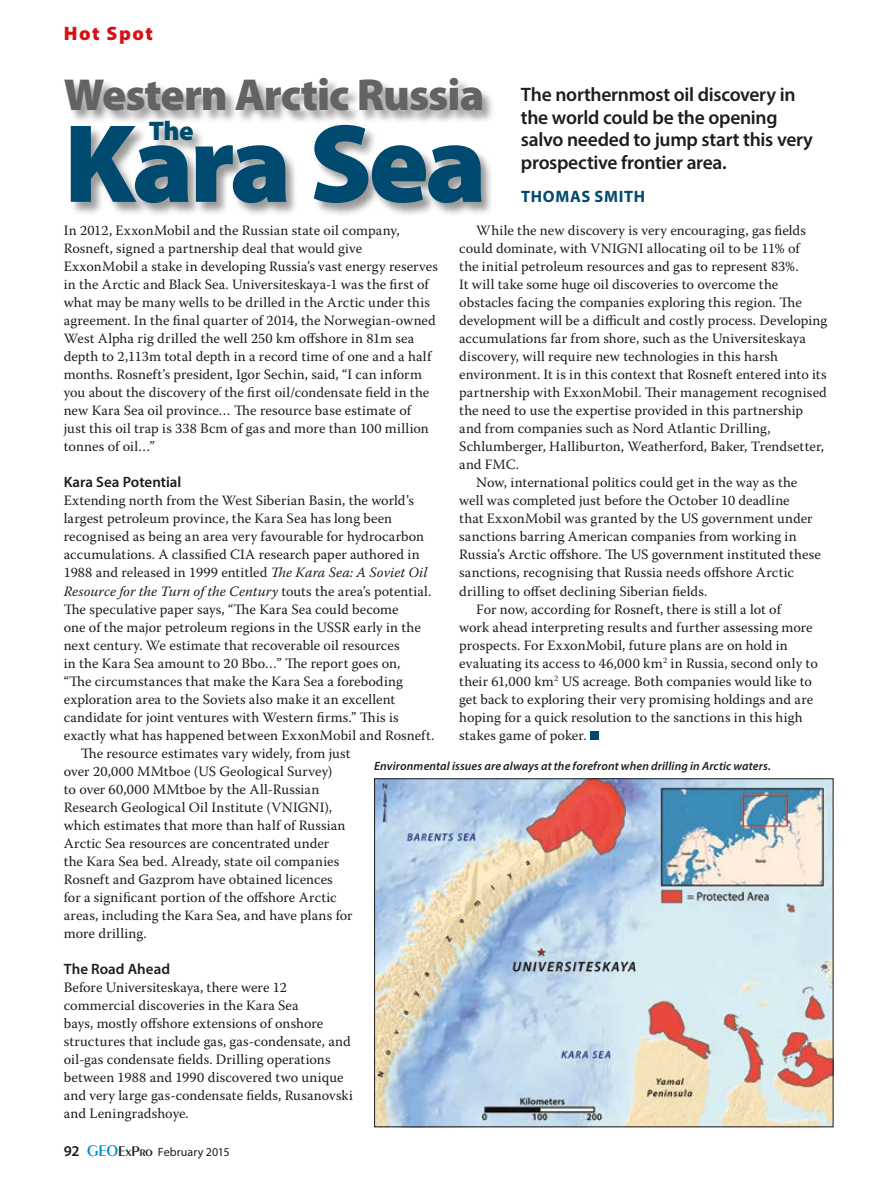
<style>
.page{position:relative;width:893px;height:1191px;background:#fff}
.page>*{position:absolute;margin:0;border:0;box-sizing:border-box;transform-origin:0 0}
.Title_02_36pt_BL{font:900 112.5px "Myriad Pro";letter-spacing:-.035em;color:#004a6f}
.Title_02_36pt_BL-2{font:900 45px "Myriad Pro";letter-spacing:-.025em;color:#646363}
.Title_02_36pt_BL-3{font:900 27px "Myriad Pro";color:#004a6f}
.Subtitle_02_14pt_SB{font:600 19.5px/22.5px "Myriad Pro";letter-spacing:-.015em;color:#1d1d1b}
.Category_Header{font:900 19.5px "Myriad Pro";letter-spacing:.08em;color:#d51317}
.Author_Bar{font:700 16.5px "Myriad Pro";letter-spacing:.04em;color:#004a6f}
.Text_-_Crosshead{font:600 15px "Myriad Pro";color:#1d1d1b}
.Text{font:14.25px/18px "Warnock Pro";letter-spacing:.005em;color:#1d1d1b}
.Text_-_No_Indent{font:14.25px/18px "Warnock Pro";letter-spacing:.005em;color:#1d1d1b}
.t1{font:italic 600 12px "Myriad Pro";letter-spacing:.01em;color:#1d1d1b}
.t2{font:12px "Myriad Pro";letter-spacing:.005em;color:#1d1d1b}
.s1{font-style:italic}
.s2{font-weight:600;font-size:15px}
.s3{font-family:"Peignot";font-weight:600;font-size:16.5px;color:#0090cd}
.s4{font-family:"Peignot";font-weight:600;font-size:15px}
</style>
<div class="page">
<img style="left:376px;top:780px;width:455px;height:345px">
<div style="left:374px;top:778px;width:459px;height:349px;border:1px solid #1d1d1b"></div>
<div style="left:590px;top:731px;width:8px;height:8px;background:#004a6f"></div>
<div style="left:64px;top:77px;width:431px;height:139px;background:#1d1d1b;opacity:.45"></div>
<p class="Category_Header" style="left:64px;top:22px;width:91px">Hot Spot</p>
<p class="Title_02_36pt_BL-2" style="left:64px;top:70px;width:422px">Western Arctic Russia</p>
<p class="Title_02_36pt_BL-3" style="left:149px;top:116px;width:46px">The</p>
<p class="Title_02_36pt_BL" style="left:64px;top:100px;width:425px">Kara Sea</p>
<p class="Subtitle_02_14pt_SB" style="left:521px;top:83px;width:294px">The northernmost oil discovery in the world could be the opening salvo needed to jump start this very prospective frontier area.</p>
<p class="Author_Bar" style="left:521px;top:185px;width:126px">THOMAS SMITH</p>
<p class="Text_-_No_Indent" style="left:64px;top:221px;width:376px">In 2012, ExxonMobil and the Russian state oil company, Rosneft, signed a partnership deal that would give ExxonMobil a stake in developing Russia’s vast energy reserves in the Arctic and Black Sea. Universiteskaya-1 was the first of what may be many wells to be drilled in the Arctic under this agreement. In the final quarter of 2014, the Norwegian-owned West Alpha rig drilled the well 250 km offshore in 81m sea depth to 2,113m total depth in a record time of one and a half months. Rosneft’s president, Igor Sechin, said, “I can inform you about the discovery of the first oil/condensate field in the new Kara Sea oil province… The resource base estimate of<br>just this oil trap is 338 Bcm of gas and more than 100 million tonnes of oil…”</p>
<p class="Text_-_Crosshead" style="left:64px;top:473px;width:119px">Kara Sea Potential</p>
<p class="Text_-_No_Indent" style="left:64px;top:491px;width:372px">Extending north from the West Siberian Basin, the world’s largest petroleum province, the Kara Sea has long been recognised as being an area very favourable for hydrocarbon accumulations. A classified CIA research paper authored in 1988 and released in 1999 entitled <span class="s1">The Kara Sea: A Soviet Oil Resource for the Turn of the Century</span> touts the area’s potential.<br>The speculative paper says, “The Kara Sea could become<br>one of the major petroleum regions in the USSR early in the next century. We estimate that recoverable oil resources<br>in the Kara Sea amount to 20 Bbo…” The report goes on,<br>“The circumstances that make the Kara Sea a foreboding exploration area to the Soviets also make it an excellent candidate for joint ventures with Western firms.” This is exactly what has happened between ExxonMobil and Rosneft.</p>
<p class="Text" style="left:64px;top:743px;width:290px;text-indent:17px">The resource estimates vary widely, from just over 20,000 MMtboe (US Geological Survey)<br>to over 60,000 MMtboe by the All-Russian Research Geological Oil Institute (VNIGNI), which estimates that more than half of Russian Arctic Sea resources are concentrated under<br>the Kara Sea bed. Already, state oil companies Rosneft and Gazprom have obtained licences for a significant portion of the offshore Arctic areas, including the Kara Sea, and have plans for more drilling.</p>
<p class="Text_-_Crosshead" style="left:64px;top:959px;width:108px">The Road Ahead</p>
<p class="Text_-_No_Indent" style="left:64px;top:977px;width:291px">Before Universiteskaya, there were 12 commercial discoveries in the Kara Sea<br>bays, mostly offshore extensions of onshore structures that include gas, gas-condensate, and oil-gas condensate fields. Drilling operations between 1988 and 1990 discovered two unique and very large gas-condensate fields, Rusanovski and Leningradshoye.</p>
<p class="Text" style="left:459px;top:221px;width:370px;text-indent:17px">While the new discovery is very encouraging, gas fields could dominate, with VNIGNI allocating oil to be 11% of<br>the initial petroleum resources and gas to represent 83%.<br>It will take some huge oil discoveries to overcome the obstacles facing the companies exploring this region. The development will be a difficult and costly process. Developing accumulations far from shore, such as the Universiteskaya discovery, will require new technologies in this harsh environment. It is in this context that Rosneft entered into its partnership with ExxonMobil. Their management recognised the need to use the expertise provided in this partnership and from companies such as Nord Atlantic Drilling, Schlumberger, Halliburton, Weatherford, Baker, Trendsetter, and FMC.</p>
<p class="Text" style="left:459px;top:473px;width:363px;text-indent:17px">Now, international politics could get in the way as the well was completed just before the October 10 deadline<br>that ExxonMobil was granted by the US government under sanctions barring American companies from working in Russia’s Arctic offshore. The US government instituted these sanctions, recognising that Russia needs offshore Arctic drilling to offset declining Siberian fields.</p>
<p class="Text" style="left:459px;top:599px;width:360px;text-indent:17px">For now, according for Rosneft, there is still a lot of<br>work ahead interpreting results and further assessing more prospects. For ExxonMobil, future plans are on hold in evaluating its access to 46,000 km<sup>2</sup> in Russia, second only to their 61,000 km<sup>2</sup> US acreage. Both companies would like to get back to exploring their very promising holdings and are hoping for a quick resolution to the sanctions in this high stakes game of poker.</p>
<p class="t1" style="left:374px;top:758px;width:398px">Environmental issues are always at the forefront when drilling in Arctic waters.</p>
<p class="t2" style="left:64px;top:1144px;width:167px"><span class="s2">92</span> <span class="s3">GEO</span><span class="s4">ExPro</span> February 2015</p>
</div>
